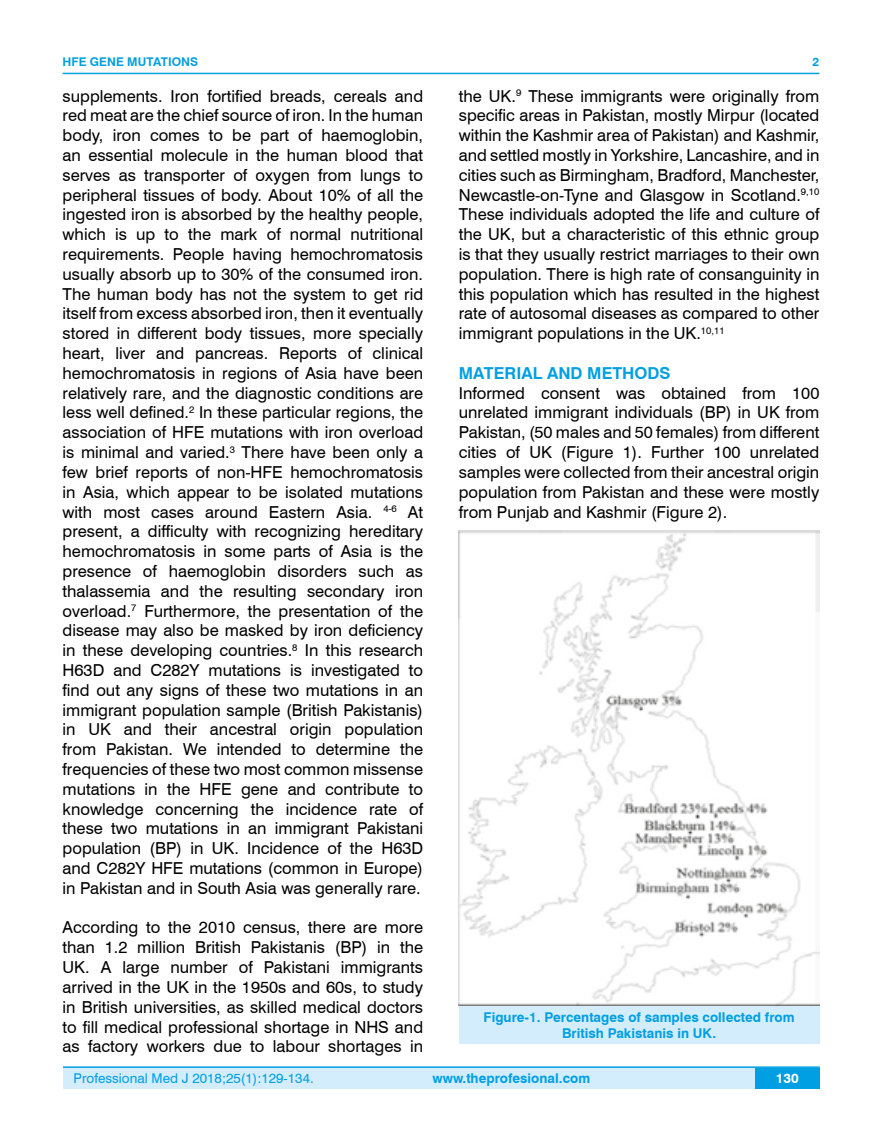
<style>
.page{position:relative;width:882px;height:1145px;background:#fff}
.page>*{position:absolute;margin:0;border:0;box-sizing:border-box;transform-origin:0 0}
.t1{font:16.5px/19.8px "Swiss 721 BT";color:#000;text-align:justify}
.t2{font:700 16.5px "Swiss 721 BT";color:#009fe3}
.t3{font:700 13.5px/16.2px "Swiss 721 BT";color:#009fe3;text-align:center}
.t4{font:13.5px "Swiss 721 BT";color:#009fe3}
.t5{font:700 13.5px "Swiss 721 BT";color:#fff}
.t6{font:700 12px "Swiss 721 BT";color:#009fe3}
</style>
<div class="page">
<div style="left:63px;top:1067px;width:756px;height:21px;background:#d4edfc"></div>
<hr style="left:63px;top:1066px;width:756px;height:2px;background:#009fe3">
<div style="left:754px;top:1068px;width:65px;height:20px;background:#009fe3"></div>
<hr style="left:63px;top:73px;width:756px;height:1px;background:#009fe3">
<img style="left:458px;top:531px;width:361px;height:474px">
<div style="left:458px;top:1005px;width:361px;height:38px;background:#d4edfc"></div>
<p class="t6" style="left:63px;top:53px;width:137px">HFE GENE MUTATIONS</p>
<p class="t1" style="left:63px;top:85px;width:362px">supplements. Iron fortified breads, cereals and red meat are the chief source of iron. In the human body, iron comes to be part of haemoglobin, an essential molecule in the human blood that serves as transporter of oxygen from lungs to peripheral tissues of body. About 10% of all the ingested iron is absorbed by the healthy people, which is up to the mark of normal nutritional requirements. People having hemochromatosis usually absorb up to 30% of the consumed iron.<br>The human body has not the system to get rid itself from excess absorbed iron, then it eventually stored in different body tissues, more specially heart, liver and pancreas. Reports of clinical hemochromatosis in regions of Asia have been relatively rare, and the diagnostic conditions are less well defined.<sup>2</sup> In these particular regions, the association of HFE mutations with iron overload is minimal and varied.<sup>3</sup> There have been only a few brief reports of non-HFE hemochromatosis in Asia, which appear to be isolated mutations with most cases around Eastern Asia. <sup>4-6</sup> At present, a difficulty with recognizing hereditary hemochromatosis in some parts of Asia is the presence of haemoglobin disorders such as thalassemia and the resulting secondary iron overload.<sup>7</sup> Furthermore, the presentation of the disease may also be masked by iron deficiency in these developing countries.<sup>8</sup> In this research H63D and C282Y mutations is investigated to find out any signs of these two mutations in an immigrant population sample (British Pakistanis) in UK and their ancestral origin population from Pakistan. We intended to determine the frequencies of these two most common missense mutations in the HFE gene and contribute to knowledge concerning the incidence rate of these two mutations in an immigrant Pakistani population (BP) in UK. Incidence of the H63D and C282Y HFE mutations (common in Europe) in Pakistan and in South Asia was generally rare.</p>
<p class="t1" style="left:63px;top:917px;width:362px">According to the 2010 census, there are more than 1.2 million British Pakistanis (BP) in the UK. A large number of Pakistani immigrants arrived in the UK in the 1950s and 60s, to study in British universities, as skilled medical doctors to fill medical professional shortage in NHS and as factory workers due to labour shortages in</p>
<p class="t6" style="left:812px;top:53px;width:8px">2</p>
<p class="t1" style="left:458px;top:85px;width:362px">the UK.<sup>9</sup> These immigrants were originally from specific areas in Pakistan, mostly Mirpur (located within the Kashmir area of Pakistan) and Kashmir, and settled mostly in Yorkshire, Lancashire, and in cities such as Birmingham, Bradford, Manchester, Newcastle-on-Tyne and Glasgow in Scotland.<sup>9,10<br></sup>These individuals adopted the life and culture of the UK, but a characteristic of this ethnic group is that they usually restrict marriages to their own population. There is high rate of consanguinity in this population which has resulted in the highest rate of autosomal diseases as compared to other immigrant populations in the UK.<sup>10,11</sup></p>
<p class="t2" style="left:458px;top:361px;width:213px">MATERIAL AND METHODS</p>
<p class="t1" style="left:458px;top:382px;width:362px">Informed consent was obtained from 100 unrelated immigrant individuals (BP) in UK from Pakistan, (50 males and 50 females) from different cities of UK (Figure 1). Further 100 unrelated samples were collected from their ancestral origin population from Pakistan and these were mostly from Punjab and Kashmir (Figure 2).</p>
<p class="t3" style="left:483px;top:1008px;width:312px">Figure-1. Percentages of samples collected from<br>British Pakistanis in UK.</p>
<p class="t4" style="left:74px;top:1069px;width:241px">Professional Med J 2018;25(1):129-134.</p>
<p class="t3" style="left:432px;top:1069px;width:159px">www.theprofesional.com</p>
<p class="t5" style="left:775px;top:1069px;width:24px">130</p>
</div>
